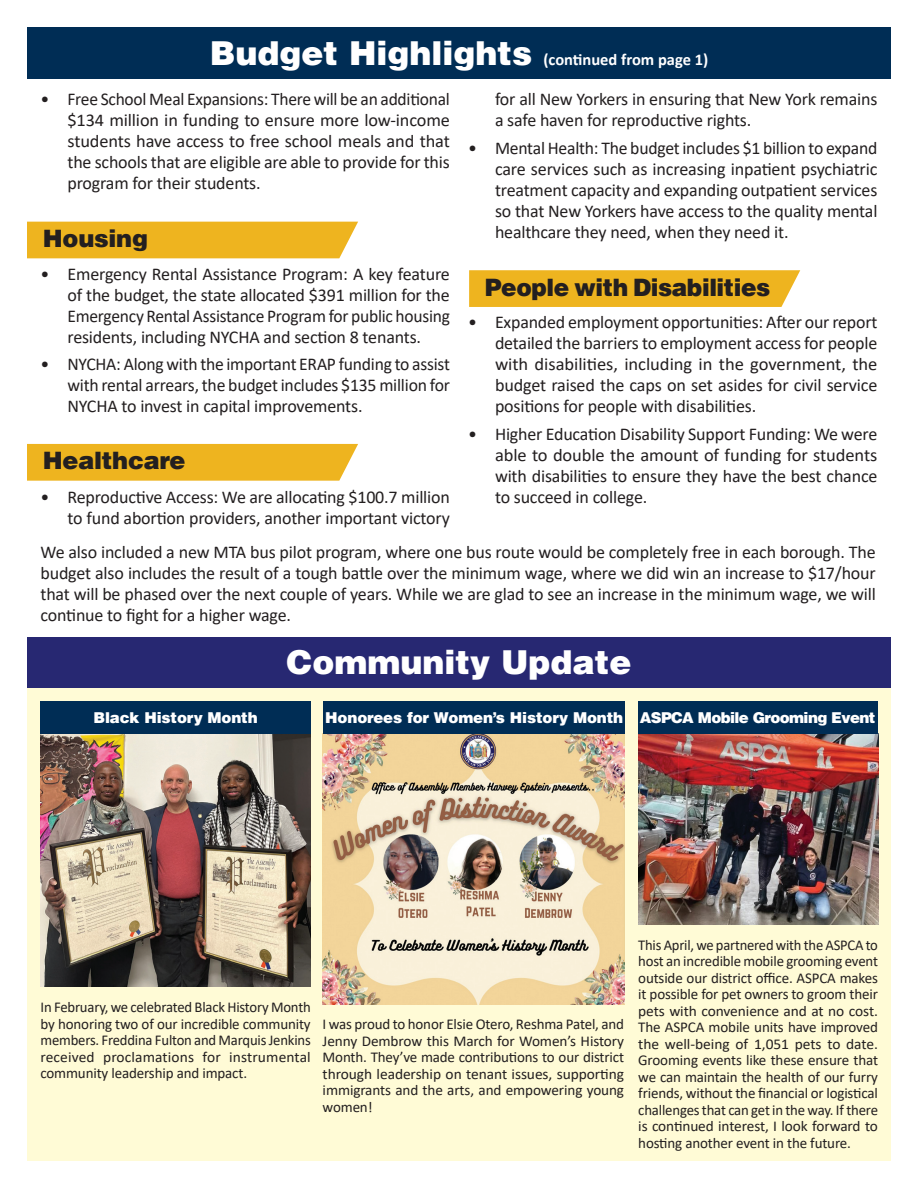
<style>
.page{position:relative;width:918px;height:1188px;background:#fff}
.page>*{position:absolute;margin:0;border:0;box-sizing:border-box;transform-origin:0 0}
.Sub_Headings{font:900 33px "Helvetica";color:#fff}
.Body_Times_Justifica{font:900 24px "Helvetica";letter-spacing:-.02em;color:#231f20}
.Body_Times_Justifica-2{font:18px/21px "Calibri";letter-spacing:-.01em;color:#231f20;text-align:justify}
.Sub_Headings-2{font:700 16.5px "Calibri";color:#fff}
.Body_Times_Justifica-3{font:15px/16.5px "Calibri";letter-spacing:-.01em;color:#231f20;text-align:justify}
.Body_Times_Justifica-4{font:900 15px "Helvetica";letter-spacing:-.01em;color:#fff}
.Body_Times_Justifica-5{font:900 15px "Helvetica";letter-spacing:-.04em;color:#fff}
.s1{font-family:"Helvetica";font-weight:900;font-size:33px}
</style>
<div class="page">
<div style="left:27px;top:27px;width:864px;height:52px;background:#002d55"></div>
<div style="left:27px;top:222px;width:331px;height:36px;background:#eeb41f"></div>
<div style="left:27px;top:444px;width:331px;height:37px;background:#eeb41f"></div>
<div style="left:469px;top:270px;width:331px;height:37px;background:#eeb41f"></div>
<div style="left:27px;top:672px;width:864px;height:489px;background:#fffbd6"></div>
<img style="left:323px;top:734px;width:301px;height:271px">
<div style="left:324px;top:701px;width:301px;height:33px;background:#002d55"></div>
<img style="left:638px;top:734px;width:240px;height:191px">
<div style="left:638px;top:701px;width:240px;height:33px;background:#002d55"></div>
<div style="left:27px;top:637px;width:864px;height:51px;background:#272872"></div>
<img style="left:40px;top:734px;width:271px;height:253px">
<div style="left:40px;top:701px;width:271px;height:33px;background:#002d55"></div>
<p class="Sub_Headings-2" style="left:210px;top:48px;width:500px"><span class="s1">Budget Highlights</span> (continued from page 1)</p>
<p class="Body_Times_Justifica-2" style="left:68px;top:88px;width:384px;text-indent:-27px">• Free School Meal Expansions: There will be an additional $134 million in funding to ensure more low-income students have access to free school meals and that the schools that are eligible are able to provide for this program for their students.</p>
<p class="Body_Times_Justifica" style="left:43px;top:228px;width:107px">Housing</p>
<p class="Body_Times_Justifica-2" style="left:68px;top:263px;width:384px;text-indent:-27px">• Emergency Rental Assistance Program: A key feature of the budget, the state allocated $391 million for the Emergency Rental Assistance Program for public housing residents, including NYCHA and section 8 tenants.</p>
<p class="Body_Times_Justifica-2" style="left:68px;top:353px;width:384px;text-indent:-27px">• NYCHA: Along with the important ERAP funding to assist with rental arrears, the budget includes $135 million for NYCHA to invest in capital improvements.</p>
<p class="Body_Times_Justifica" style="left:43px;top:450px;width:144px">Healthcare</p>
<p class="Body_Times_Justifica-2" style="left:40px;top:486px;width:411px;text-align:right">• Reproductive Access: We are allocating $100.7 million to fund abortion providers, another important victory</p>
<p class="Body_Times_Justifica-2" style="left:495px;top:88px;width:384px">for all New Yorkers in ensuring that New York remains a safe haven for reproductive rights.</p>
<p class="Body_Times_Justifica-2" style="left:495px;top:137px;width:384px;text-indent:-27px">• Mental Health: The budget includes $1 billion to expand care services such as increasing inpatient psychiatric treatment capacity and expanding outpatient services so that New Yorkers have access to the quality mental healthcare they need, when they need it.</p>
<p class="Body_Times_Justifica" style="left:485px;top:276px;width:287px">People with Disabilities</p>
<p class="Body_Times_Justifica-2" style="left:495px;top:311px;width:384px;text-indent:-27px">• Expanded employment opportunities: After our report detailed the barriers to employment access for people with disabilities, including in the government, the budget raised the caps on set asides for civil service positions for people with disabilities.</p>
<p class="Body_Times_Justifica-2" style="left:495px;top:423px;width:384px;text-indent:-27px">• Higher Education Disability Support Funding: We were able to double the amount of funding for students with disabilities to ensure they have the best chance to succeed in college.</p>
<p class="Body_Times_Justifica-2" style="left:40px;top:541px;width:837px">We also included a new MTA bus pilot program, where one bus route would be completely free in each borough. The budget also includes the result of a tough battle over the minimum wage, where we did win an increase to $17/hour that will be phased over the next couple of years. While we are glad to see an increase in the minimum wage, we will continue to fight for a higher wage.</p>
<p class="Body_Times_Justifica-4" style="left:94px;top:711px;width:166px">Black History Month</p>
<p class="Sub_Headings" style="left:287px;top:647px;width:346px">Community Update</p>
<p class="Body_Times_Justifica-4" style="left:325px;top:711px;width:300px">Honorees for Women’s History Month</p>
<p class="Body_Times_Justifica-5" style="left:640px;top:711px;width:237px">ASPCA Mobile Grooming Event</p>
<p class="Body_Times_Justifica-3" style="left:40px;top:998px;width:272px">In February, we celebrated Black History Month by honoring two of our incredible community members. Freddina Fulton and Marquis Jenkins received proclamations for instrumental community leadership and impact.</p>
<p class="Body_Times_Justifica-3" style="left:323px;top:1016px;width:303px">I was proud to honor Elsie Otero, Reshma Patel, and Jenny Dembrow this March for Women’s History Month. They’ve made contributions to our district through leadership on tenant issues, supporting immigrants and the arts, and empowering young women!</p>
<p class="Body_Times_Justifica-3" style="left:638px;top:936px;width:241px">This April, we partnered with the ASPCA to host an incredible mobile grooming event outside our district office. ASPCA makes it possible for pet owners to groom their pets with convenience and at no cost.<br>The ASPCA mobile units have improved the well-being of 1,051 pets to date.<br>Grooming events like these ensure that we can maintain the health of our furry friends, without the financial or logistical challenges that can get in the way. If there is continued interest, I look forward to hosting another event in the future.</p>
</div>
